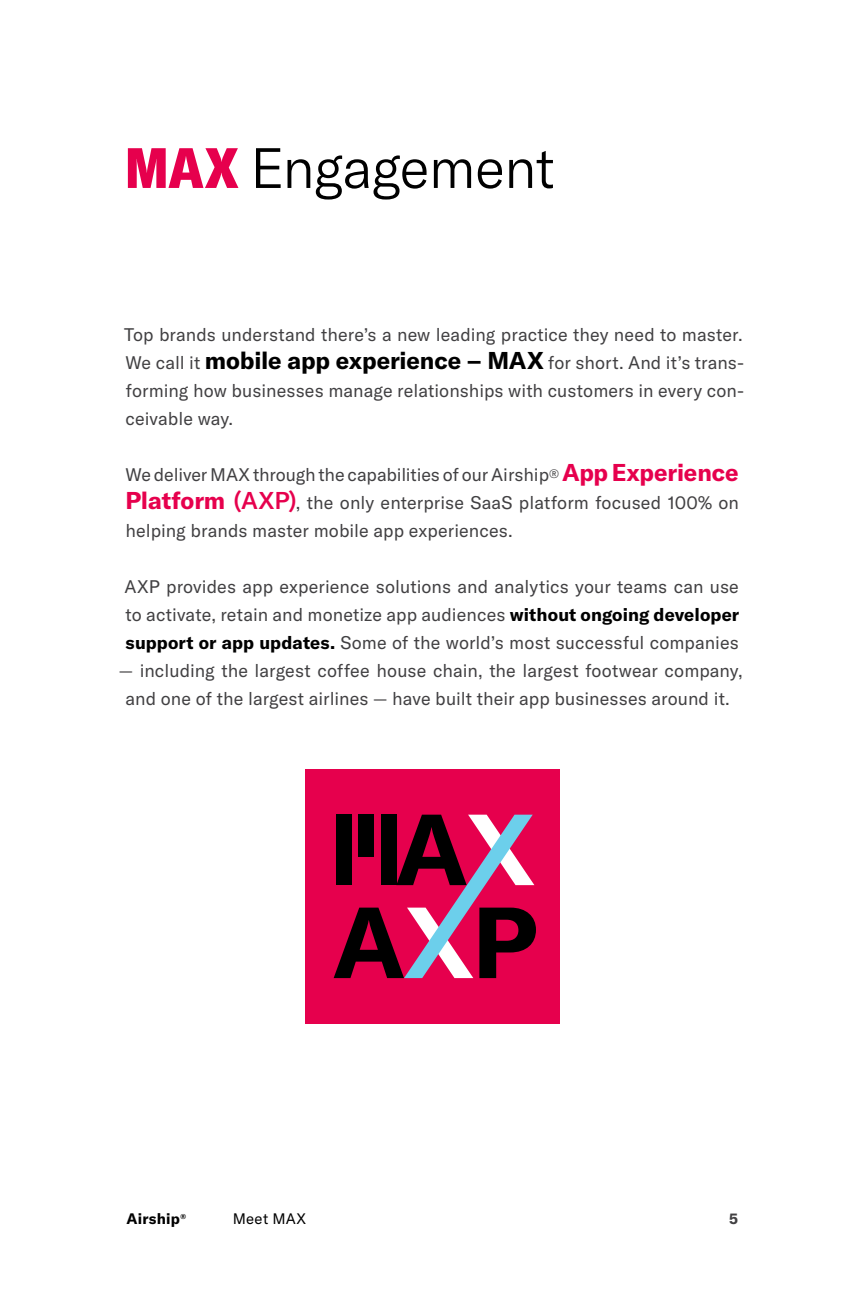
<style>
.page{position:relative;width:864px;height:1296px;background:#fff}
.page>*{position:absolute;margin:0;border:0;box-sizing:border-box;transform-origin:0 0}
.t1{font:300 56px "GT America";letter-spacing:-.02em;color:#000}
.t2{font:18px/28px "GT America";letter-spacing:.005em;color:#414042;text-align:justify}
.t3{font:700 15px "GT America";letter-spacing:.015em;color:#000}
.t4{font:15px "GT America";letter-spacing:.025em;color:#000}
.t5{font:700 15px "GT America";color:#414042}
.t6{font:700 7px "GT America";color:#000}
.s1{font-weight:900;font-stretch:condensed;color:#e6004d}
.s2{font-weight:700;font-size:24px;color:#000}
.s3{font-weight:700;font-size:24px;color:#e6004d}
.s4{font-weight:500;font-size:24px;color:#e6004d}
.s5{font-weight:700;color:#000}
</style>
<div class="page">
<div style="left:305px;top:769px;width:255px;height:255px;background:#e6004d"></div>
<svg style="left:334px;top:815px;width:202px;height:163px"></svg>
<h1 class="t1" style="left:125px;top:135px;width:432px"><span class="s1">MAX</span> Engagement</h1>
<p class="t2" style="left:124px;top:321px;width:621px">Top brands understand there’s a new leading practice they need to master.<br>We call it <span class="s2">mobile app experience – MAX</span> for short. And it’s trans&shy;forming how businesses manage relationships with customers in every con&shy;ceivable way.</p>
<p class="t2" style="left:125px;top:461px;width:615px">We deliver MAX through the capabilities of our Airship<sup>®</sup> <span class="s3">App Experience Platform</span> <span class="s4">(AXP)</span>, the only enterprise SaaS platform focused 100% on helping brands master mobile app experiences.</p>
<p class="t2" style="left:124px;top:573px;width:616px">AXP provides app experience solutions and analytics your teams can use to activate, retain and monetize app audiences <span class="s5">without ongoing developer support or app updates.</span> Some of the world’s most successful companies</p>
<p class="t2" style="left:119px;top:657px;width:625px;text-align:center">— including the largest coffee house chain, the largest footwear company, and one of the largest airlines — have built their app businesses around it.</p>
<p class="t3" style="left:127px;top:1209px;width:55px">Airship</p>
<p class="t4" style="left:233px;top:1210px;width:75px">Meet MAX</p>
<p class="t6" style="left:180px;top:1212px;width:7px">®</p>
<p class="t5" style="left:729px;top:1209px;width:10px">5</p>
</div>
